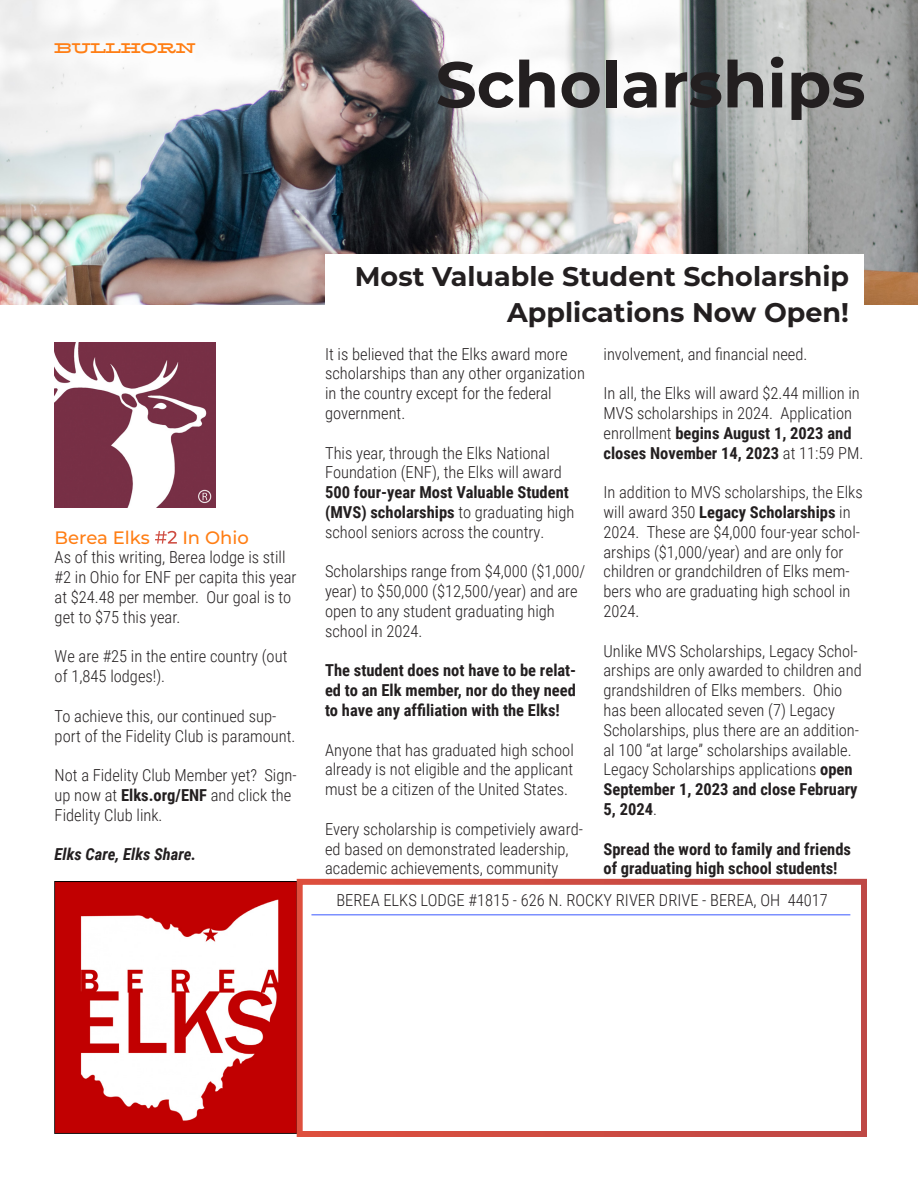
<style>
.page{position:relative;width:918px;height:1188px;background:#fff}
.page>*{position:absolute;margin:0;border:0;box-sizing:border-box;transform-origin:0 0}
.Bullhorn_-_Headline{font:700 64.5px "Montserrat";color:#231f20}
._02_Article_Title{font:700 27px/36px "Montserrat";color:#231f20;text-align:right}
.Bullhorn_-_Sub_Heading{font:500 18px "Montserrat";color:#ff7e14}
.Bullhorn_-_Body_Copy{font:300 16.5px/19.8px "Roboto Condensed";color:#231f20}
.Bullhorn_-_Body_Copy-2{font:700 16.5px/19.8px "Roboto Condensed";color:#231f20;text-align:justify}
.Bullhorn_-_Body_Copy-3{font:italic 700 16.5px "Roboto Condensed";color:#231f20}
.t1{font:15px "Filmotype Wand";letter-spacing:-.025em;color:#ff7e14}
.s1{color:#fff}
.s2{font-weight:700}
</style>
<div class="page">
<img style="left:0;top:0;width:918px;height:305px">
<div style="left:325px;top:254px;width:539px;height:77px;background:#fff"></div>
<img style="left:55px;top:882px;width:242px;height:252px">
<hr style="left:311px;top:914px;width:539px;height:2px;background:#7c90ff">
<img style="left:54px;top:342px;width:161px;height:166px">
<p class="t1" style="left:54px;top:39px;width:143px">BULLHORN</p>
<p class="Bullhorn_-_Headline" style="left:436px;top:38px;width:432px">Scholarships</p>
<p class="Bullhorn_-_Sub_Heading" style="left:55px;top:525px;width:196px">Berea Elks <span class="s1">#2</span> In Ohio</p>
<p class="Bullhorn_-_Body_Copy" style="left:55px;top:547px;width:243px">As of this writing, Berea lodge is still #2 in Ohio for ENF per capita this year at $24.48 per member. Our goal is to get to $75 this year.</p>
<p class="Bullhorn_-_Body_Copy" style="left:55px;top:646px;width:234px">We are #25 in the entire country (out of 1,845 lodges!).</p>
<p class="Bullhorn_-_Body_Copy" style="left:55px;top:705px;width:242px">To achieve this, our continued sup&shy;port of the Fidelity Club is paramount.</p>
<p class="Bullhorn_-_Body_Copy" style="left:55px;top:765px;width:244px">Not a Fidelity Club Member yet? Sign&shy;up now at <span class="s2">Elks.org/ENF</span> and click the<br>Fidelity Club link.</p>
<p class="Bullhorn_-_Body_Copy-3" style="left:55px;top:843px;width:143px">Elks Care, Elks Share.</p>
<p class="_02_Article_Title" style="left:355px;top:258px;width:496px">Most Valuable Student Scholarship<br>Applications Now Open!</p>
<p class="Bullhorn_-_Body_Copy" style="left:325px;top:343px;width:261px">It is believed that the Elks award more scholarships than any other organization in the country except for the federal government.</p>
<p class="Bullhorn_-_Body_Copy" style="left:325px;top:442px;width:251px">This year, through the Elks National Foundation (ENF), the Elks will award <span class="s2">500 four-year Most Valuable Student (MVS) scholarships</span> to graduating high school seniors across the country.</p>
<p class="Bullhorn_-_Body_Copy" style="left:325px;top:561px;width:262px">Scholarships range from $4,000 ($1,000/ year) to $50,000 ($12,500/year) and are open to any student graduating high school in 2024.</p>
<p class="Bullhorn_-_Body_Copy-2" style="left:325px;top:660px;width:253px">The student does not have to be relat&shy;ed to an Elk member, nor do they need to have any affiliation with the Elks!</p>
<p class="Bullhorn_-_Body_Copy" style="left:325px;top:739px;width:250px;text-align:justify">Anyone that has graduated high school already is not eligible and the applicant must be a citizen of the United States.</p>
<p class="Bullhorn_-_Body_Copy" style="left:325px;top:818px;width:259px">Every scholarship is competiviely award&shy;ed based on demonstrated leadership, academic achievements, community</p>
<p class="Bullhorn_-_Body_Copy" style="left:604px;top:343px;width:206px">involvement, and financial need.</p>
<p class="Bullhorn_-_Body_Copy" style="left:604px;top:383px;width:261px">In all, the Elks will award $2.44 million in MVS scholarships in 2024. Application enrollment <span class="s2">begins August 1, 2023 and closes November 14, 2023</span> at 11:59 PM.</p>
<p class="Bullhorn_-_Body_Copy" style="left:604px;top:482px;width:261px">In addition to MVS scholarships, the Elks will award 350 <span class="s2">Legacy Scholarships</span> in 2024. These are $4,000 four-year schol&shy;arships ($1,000/year) and are only for children or grandchildren of Elks mem&shy;bers who are graduating high school in 2024.</p>
<p class="Bullhorn_-_Body_Copy" style="left:604px;top:640px;width:260px">Unlike MVS Scholarships, Legacy Schol&shy;arships are only awarded to children and grandshildren of Elks members. Ohio has been allocated seven (7) Legacy Scholarships, plus there are an addition&shy;al 100 “at large” scholarships available.<br>Legacy Scholarships applications <span class="s2">open September 1, 2023 and close February 5, 2024</span>.</p>
<p class="Bullhorn_-_Body_Copy-2" style="left:604px;top:838px;width:249px">Spread the word to family and friends of graduating high school students!</p>
<p class="Bullhorn_-_Body_Copy" style="left:336px;top:890px;width:493px">BEREA ELKS LODGE #1815 - 626 N. ROCKY RIVER DRIVE - BEREA, OH 44017</p>
</div>
